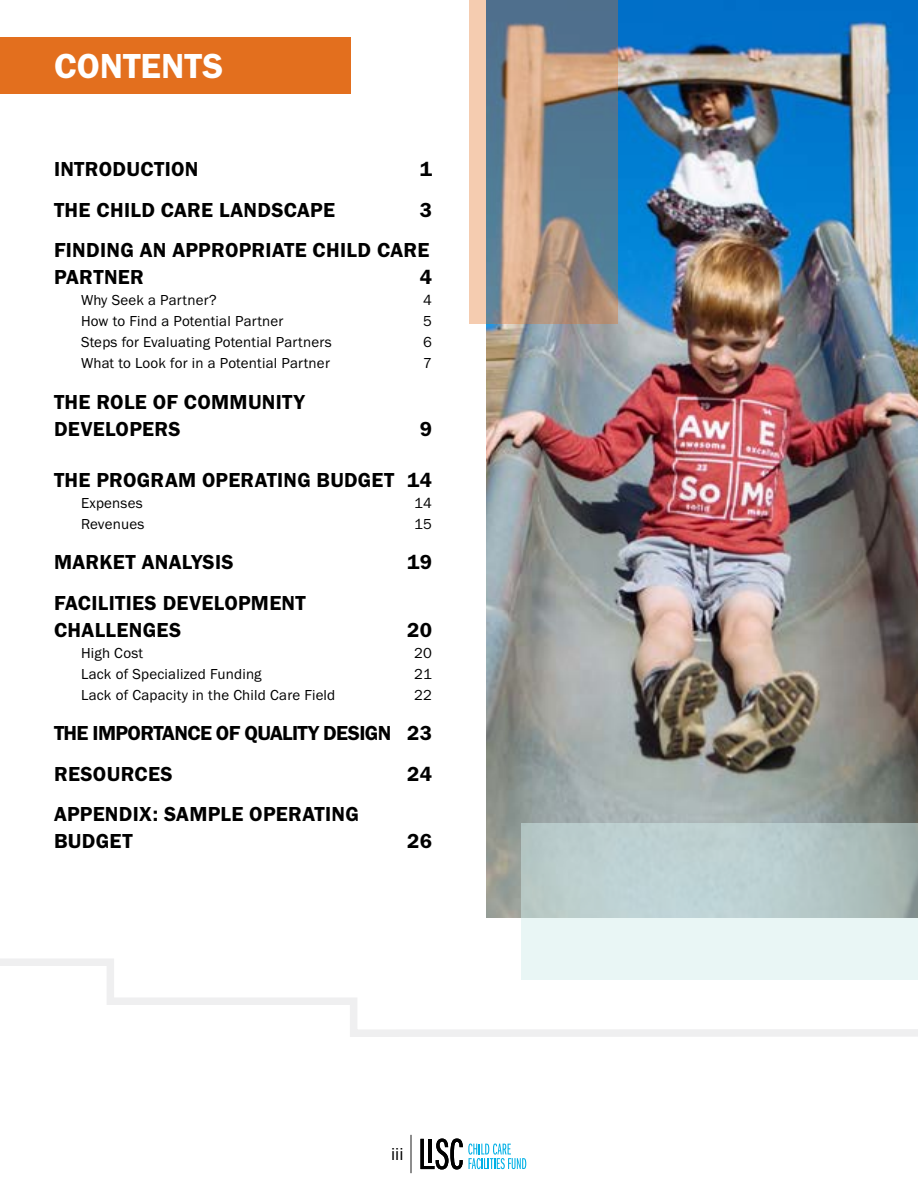
<style>
.page{position:relative;width:918px;height:1188px;background:#fff}
.page>*{position:absolute;margin:0;border:0;box-sizing:border-box;transform-origin:0 0}
.t1{font:36px "Franklin Gothic URW Dem";color:#fff}
.t2{font:21px/27px "Franklin Gothic URW Dem";letter-spacing:.015em;color:#000}
.t3{font:21px/40.5px "Franklin Gothic URW Dem";letter-spacing:-.03em;color:#000}
.t4{font:18px "Franklin Gothic URW Boo";color:#000}
.t5{font:15px "Franklin Gothic URW Boo";letter-spacing:.015em;color:#000}
</style>
<div class="page">
<svg style="left:420px;top:1139px;width:106px;height:30px"></svg>
<hr style="left:411px;top:1135px;width:1px;height:38px;background:#000">
<div style="left:0;top:37px;width:351px;height:57px;background:#e36f1e"></div>
<svg style="left:0;top:959px;width:918px;height:78px"></svg>
<img style="left:486px;top:0;width:432px;height:918px">
<svg style="left:521px;top:824px;width:397px;height:156px;background:#cadbda"></svg>
<svg style="left:470px;top:0;width:148px;height:324px;background:#97928f"></svg>
<h1 class="t1" style="left:54px;top:44px;width:171px">CONTENTS</h1>
<p class="t2" style="left:54px;top:155px;width:146px">INTRODUCTION</p>
<p class="t2" style="left:420px;top:155px;width:14px">1</p>
<p class="t2" style="left:54px;top:196px;width:283px">THE CHILD CARE LANDSCAPE</p>
<p class="t2" style="left:54px;top:189px;width:379px;line-height:40.5px;text-align:right">3<br>FINDING AN APPROPRIATE CHILD CARE</p>
<p class="t2" style="left:54px;top:263px;width:91px">PARTNER</p>
<p class="t2" style="left:420px;top:263px;width:14px">4</p>
<p class="t5" style="left:81px;top:291px;width:137px">Why Seek a Partner?</p>
<p class="t5" style="left:423px;top:291px;width:10px">4</p>
<p class="t5" style="left:81px;top:312px;width:204px">How to Find a Potential Partner</p>
<p class="t5" style="left:423px;top:312px;width:10px">5</p>
<p class="t5" style="left:81px;top:333px;width:252px">Steps for Evaluating Potential Partners</p>
<p class="t5" style="left:423px;top:333px;width:10px">6</p>
<p class="t5" style="left:81px;top:354px;width:250px">What to Look for in a Potential Partner</p>
<p class="t5" style="left:423px;top:354px;width:10px">7</p>
<p class="t2" style="left:54px;top:388px;width:252px">THE ROLE OF COMMUNITY<br>DEVELOPERS</p>
<p class="t2" style="left:420px;top:415px;width:14px">9</p>
<p class="t2" style="left:54px;top:466px;width:380px">THE PROGRAM OPERATING BUDGET 14</p>
<p class="t5" style="left:81px;top:493px;width:63px">Expenses</p>
<p class="t5" style="left:414px;top:493px;width:19px">14</p>
<p class="t5" style="left:81px;top:514px;width:65px">Revenues</p>
<p class="t5" style="left:414px;top:514px;width:19px">15</p>
<p class="t2" style="left:54px;top:548px;width:181px">MARKET ANALYSIS</p>
<p class="t2" style="left:407px;top:548px;width:26px">19</p>
<p class="t2" style="left:54px;top:589px;width:253px">FACILITIES DEVELOPMENT<br>CHALLENGES</p>
<p class="t2" style="left:407px;top:616px;width:26px">20</p>
<p class="t5" style="left:81px;top:643px;width:64px">High Cost</p>
<p class="t5" style="left:414px;top:643px;width:19px">20</p>
<p class="t5" style="left:81px;top:664px;width:182px">Lack of Specialized Funding</p>
<p class="t5" style="left:414px;top:664px;width:19px">21</p>
<p class="t5" style="left:81px;top:685px;width:256px">Lack of Capacity in the Child Care Field</p>
<p class="t5" style="left:414px;top:685px;width:19px">22</p>
<p class="t3" style="left:54px;top:712px;width:380px">THE IMPORTANCE OF QUALITY DESIGN 23<br>RESOURCES</p>
<p class="t2" style="left:407px;top:760px;width:26px">24</p>
<p class="t2" style="left:54px;top:800px;width:307px">APPENDIX: SAMPLE OPERATING<br>BUDGET</p>
<p class="t2" style="left:407px;top:827px;width:26px">26</p>
<p class="t4" style="left:391px;top:1143px;width:14px">iii</p>
</div>
